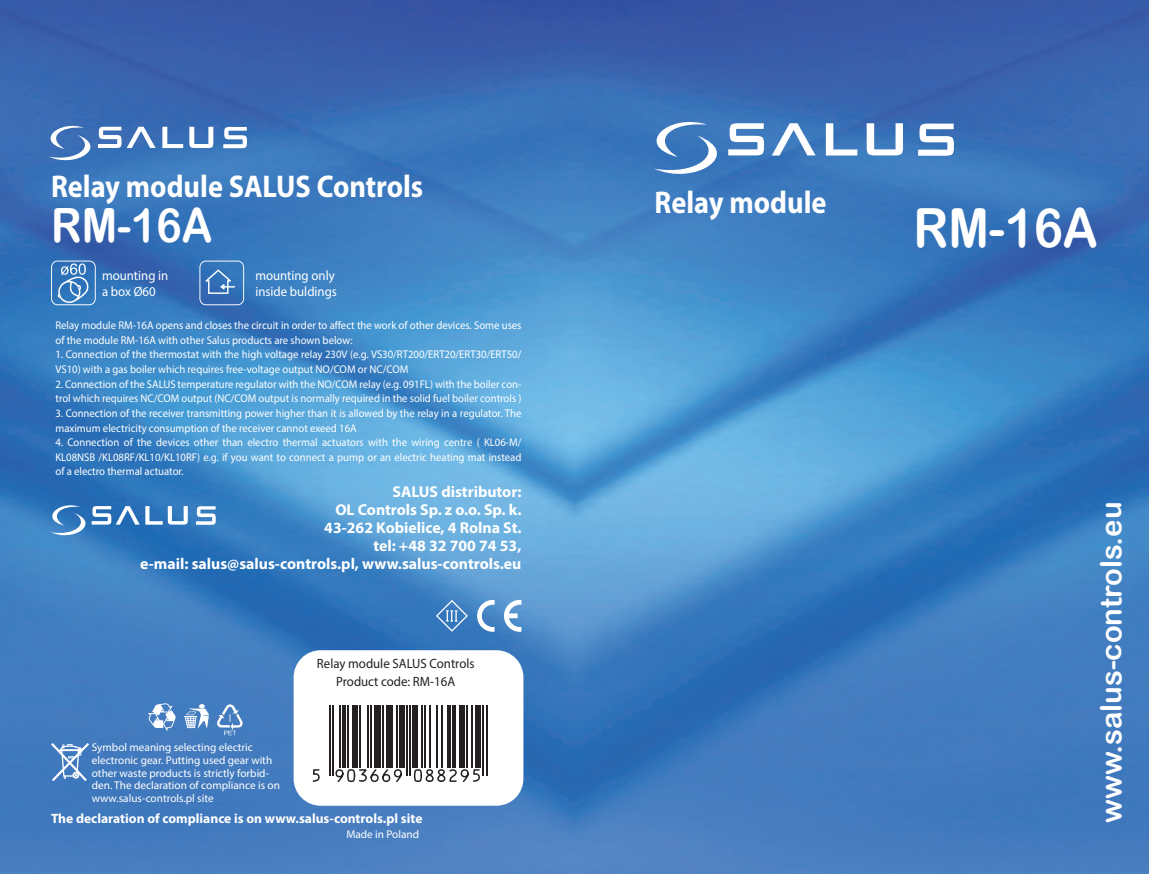
<style>
.page{position:relative;width:1149px;height:874px;background:#fff}
.page>*{position:absolute;margin:0;border:0;box-sizing:border-box;transform-origin:0 0}
.t1{font:54px "Arial Rounded MT Bold";color:#fff;scale:.9 1}
.t2{font:47.25px "Arial Rounded MT Bold";color:#fff;scale:.9 1}
.t3{font:700 31.5px "Myriad Pro";color:#fff;scale:.9 1}
.t4{font:29.25px "Arial Rounded MT Bold";color:#fff}
.t5{font:700 15.75px "Myriad Pro";color:#fff}
.t6{font:700 13.5px "Myriad Pro";color:#fff}
.t7{font:13.5px/15.8px "Myriad Pro";color:#fff;scale:.95 1}
.t8{font:13.5px "Myriad Pro";color:#231f20;scale:.95 1}
.t9{font:11.25px/14.6px "Myriad Pro";color:#fff;scale:.95 1}
.t10{font:11.25px/12.6px "Myriad Pro";color:#fff}
</style>
<div class="page">
<img style="left:0;top:0;width:1148px;height:874px">
<div style="left:293px;top:650px;width:230px;height:156px;background:#fff;border-radius:27px"></div>
<svg style="left:654px;top:87px;width:299px;height:87px;background:#5484c1"></svg>
<svg style="left:49px;top:126px;width:198px;height:34px"></svg>
<svg style="left:51px;top:505px;width:165px;height:30px"></svg>
<svg style="left:51px;top:261px;width:45px;height:44px;background:#5b91c8"></svg>
<svg style="left:199px;top:261px;width:45px;height:44px;background:#4d82c0"></svg>
<svg style="left:51px;top:743px;width:38px;height:38px"></svg>
<svg style="left:184px;top:704px;width:25px;height:24px"></svg>
<svg style="left:216px;top:704px;width:27px;height:31px"></svg>
<svg style="left:148px;top:703px;width:27px;height:27px"></svg>
<svg style="left:436px;top:600px;width:32px;height:32px"></svg>
<svg style="left:477px;top:600px;width:17px;height:32px"></svg>
<svg style="left:504px;top:600px;width:17px;height:32px"></svg>
<svg style="left:330px;top:705px;width:158px;height:71px"></svg>
<hr style="left:329px;top:705px;width:1px;height:71px;background:#231f20">
<hr style="left:332px;top:705px;width:2px;height:71px;background:#231f20">
<hr style="left:339px;top:705px;width:1px;height:62px;background:#231f20">
<hr style="left:342px;top:705px;width:3px;height:62px;background:#231f20">
<hr style="left:347px;top:705px;width:2px;height:62px;background:#231f20">
<div style="left:352px;top:705px;width:5px;height:62px;background:#231f20"></div>
<hr style="left:359px;top:705px;width:1px;height:62px;background:#231f20">
<hr style="left:367px;top:705px;width:2px;height:62px;background:#231f20">
<hr style="left:370px;top:705px;width:2px;height:62px;background:#231f20">
<div style="left:374px;top:705px;width:6px;height:62px;background:#231f20"></div>
<hr style="left:382px;top:705px;width:2px;height:62px;background:#231f20">
<div style="left:385px;top:705px;width:7px;height:62px;background:#231f20"></div>
<hr style="left:395px;top:705px;width:2px;height:62px;background:#231f20">
<div style="left:399px;top:705px;width:5px;height:62px;background:#231f20"></div>
<hr style="left:405px;top:705px;width:2px;height:71px;background:#231f20">
<hr style="left:409px;top:705px;width:1px;height:71px;background:#231f20">
<div style="left:412px;top:705px;width:5px;height:62px;background:#231f20"></div>
<hr style="left:420px;top:705px;width:2px;height:62px;background:#231f20">
<hr style="left:424px;top:705px;width:1px;height:62px;background:#231f20">
<hr style="left:429px;top:705px;width:1px;height:62px;background:#231f20">
<hr style="left:435px;top:705px;width:2px;height:62px;background:#231f20">
<hr style="left:440px;top:705px;width:2px;height:62px;background:#231f20">
<hr style="left:447px;top:705px;width:3px;height:62px;background:#231f20">
<hr style="left:452px;top:705px;width:3px;height:62px;background:#231f20">
<div style="left:459px;top:705px;width:5px;height:62px;background:#231f20"></div>
<hr style="left:465px;top:705px;width:2px;height:62px;background:#231f20">
<hr style="left:470px;top:705px;width:2px;height:62px;background:#231f20">
<div style="left:475px;top:705px;width:5px;height:62px;background:#231f20"></div>
<hr style="left:482px;top:705px;width:2px;height:71px;background:#231f20">
<hr style="left:485px;top:705px;width:2px;height:71px;background:#231f20">
<svg style="left:312px;top:769px;width:8px;height:13px"></svg>
<svg style="left:334px;top:768px;width:68px;height:15px"></svg>
<svg style="left:413px;top:768px;width:67px;height:14px"></svg>
<p class="t3" style="left:51px;top:166px;width:415px">Relay module SALUS Controls</p>
<p class="t2" style="left:51px;top:198px;width:181px">RM-16A</p>
<p class="t7" style="left:102px;top:267px;width:71px">mounting in</p>
<p class="t7" style="left:102px;top:283px;width:58px">a box Ø60</p>
<p class="t7" style="left:255px;top:267px;width:87px">mounting only inside buldings</p>
<p class="t9" style="left:55px;top:318px;width:492px">Relay module RM-16A opens and closes the circuit in order to affect the work of other devices. Some uses of the module RM-16A with other Salus products are shown below:</p>
<p class="t9" style="left:55px;top:347px;width:492px">1. Connection of the thermostat with the high voltage relay 230V (e.g. VS30/RT200/ERT20/ERT30/ERT50/<br>VS10) with a gas boiler which requires free-voltage output NO/COM or NC/COM</p>
<p class="t9" style="left:55px;top:376px;width:492px">2. Connection of the SALUS temperature regulator with the NO/COM relay (e.g. 091FL) with the boiler con&shy;trol which requires NC/COM output (NC/COM output is normally required in the solid fuel boiler controls )</p>
<p class="t9" style="left:55px;top:406px;width:492px">3. Connection of the receiver transmitting power higher than it is allowed by the relay in a regulator. The maximum electricity consumption of the receiver cannot exeed 16A</p>
<p class="t9" style="left:55px;top:435px;width:492px;text-align:justify">4. Connection of the devices other than electro thermal actuators with the wiring centre ( KL06-M/ KL08NSB /KL08RF/KL10/KL10RF) e.g. if you want to connect a pump or an electric heating mat instead of a electro thermal actuator.</p>
<p class="t5" style="left:392px;top:481px;width:130px">SALUS distributor:</p>
<p class="t5" style="left:335px;top:499px;width:187px">OL Controls Sp. z o.o. Sp. k.</p>
<p class="t5" style="left:324px;top:517px;width:198px">43-262 Kobielice, 4 Rolna St.</p>
<p class="t5" style="left:373px;top:535px;width:149px">tel: +48 32 700 74 53,</p>
<p class="t5" style="left:140px;top:553px;width:383px">e-mail: salus@salus-controls.pl, www.salus-controls.eu</p>
<p class="t10" style="left:92px;top:741px;width:190px">Symbol meaning selecting electric electronic gear. Putting used gear with other waste products is strictly forbid&shy;den. The declaration of compliance is on www.salus-controls.pl site</p>
<p class="t8" style="left:317px;top:655px;width:167px">Relay module SALUS Controls</p>
<p class="t8" style="left:336px;top:673px;width:127px">Product code: RM-16A</p>
<p class="t6" style="left:51px;top:809px;width:373px">The declaration of compliance is on www.salus-controls.pl site</p>
<p class="t10" style="left:346px;top:827px;width:74px">Made in Poland</p>
<p class="t3" style="left:654px;top:182px;width:192px">Relay module</p>
<p class="t1" style="left:913px;top:196px;width:206px">RM-16A</p>
<p class="t4" style="left:1093px;top:823px;width:323px;rotate:-90deg">www.salus-controls.eu</p>
</div>
